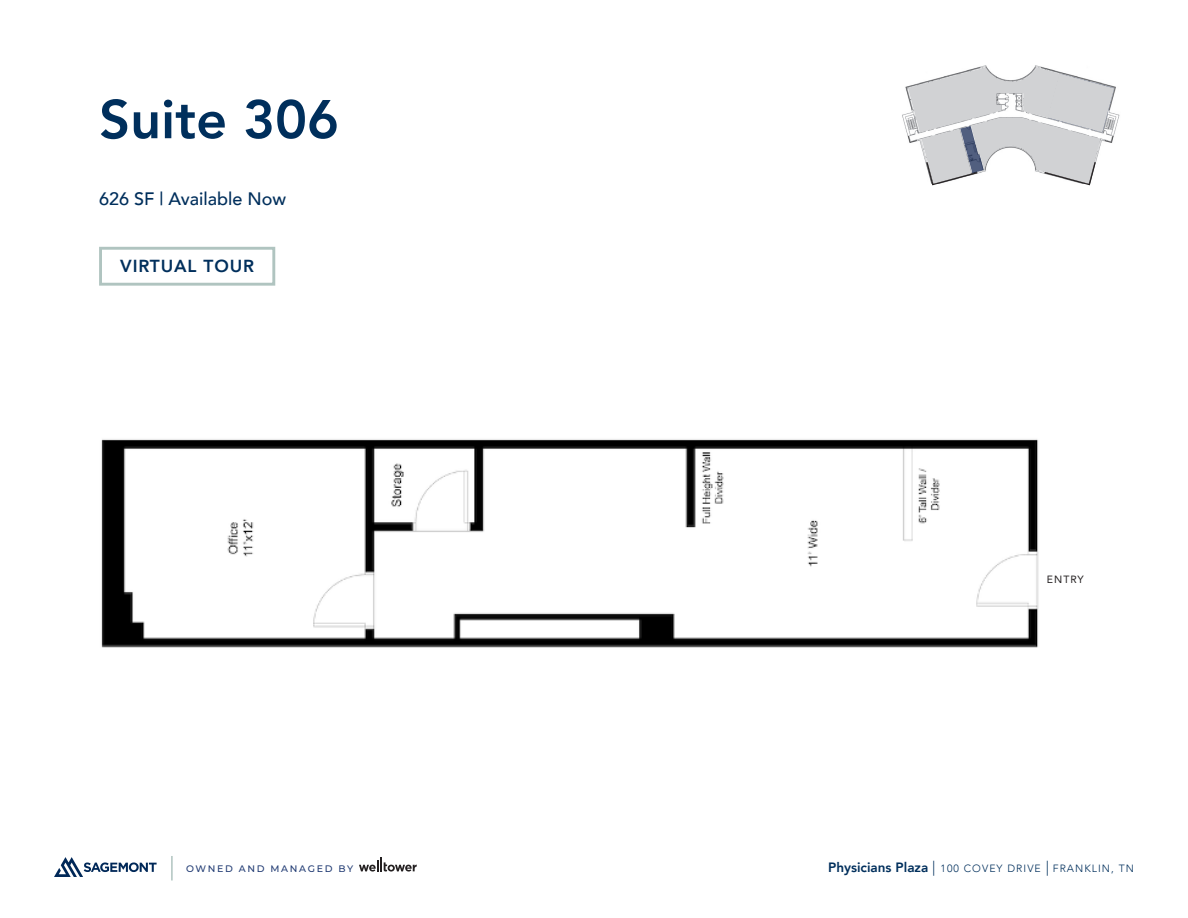
<style>
.page{position:relative;width:1188px;height:918px;background:#fff}
.page>*{position:absolute;margin:0;border:0;box-sizing:border-box;transform-origin:0 0}
.t1{font:800 54px "Avenir";color:#002f5c}
.t2{font:500 18px "Avenir";color:#002f5c}
.t3{font:800 17.4px "Avenir";letter-spacing:.05em;color:#002f5c}
.t4{font:300 10.5px "Avenir";letter-spacing:.1em;color:#002f5c}
.t5{font:10.5px "Avenir";letter-spacing:.1em;color:#231f20}
.t6{font:500 9.45px "Montserrat";letter-spacing:.18em;color:#213b73}
.s1{font-weight:800;font-size:13.5px}
.s2{font-size:15px}
</style>
<div class="page">
<svg style="left:54px;top:857px;width:103px;height:20px"></svg>
<svg style="left:359px;top:857px;width:58px;height:15px"></svg>
<hr style="left:171px;top:856px;width:2px;height:24px;background:#b0c4c0">
<svg style="left:902px;top:65px;width:218px;height:121px"></svg>
<div style="left:99px;top:247px;width:176px;height:39px;background:#fff;border:3px solid #b0c4c0"></div>
<img style="left:101px;top:439px;width:938px;height:209px">
<p class="t1" style="left:99px;top:77px;width:241px">Suite 306</p>
<p class="t2" style="left:99px;top:184px;width:189px">626 SF | Available Now</p>
<p class="t3" style="left:120px;top:253px;width:135px">VIRTUAL TOUR</p>
<p class="t5" style="left:1047px;top:571px;width:38px">ENTRY</p>
<p class="t6" style="left:186px;top:862px;width:169px">OWNED AND MANAGED BY</p>
<p class="t4" style="left:828px;top:862px;width:307px"><span class="s1">Physicians Plaza</span> <span class="s2">|</span> 100 COVEY DRIVE <span class="s2">|</span> FRANKLIN, TN</p>
</div>
